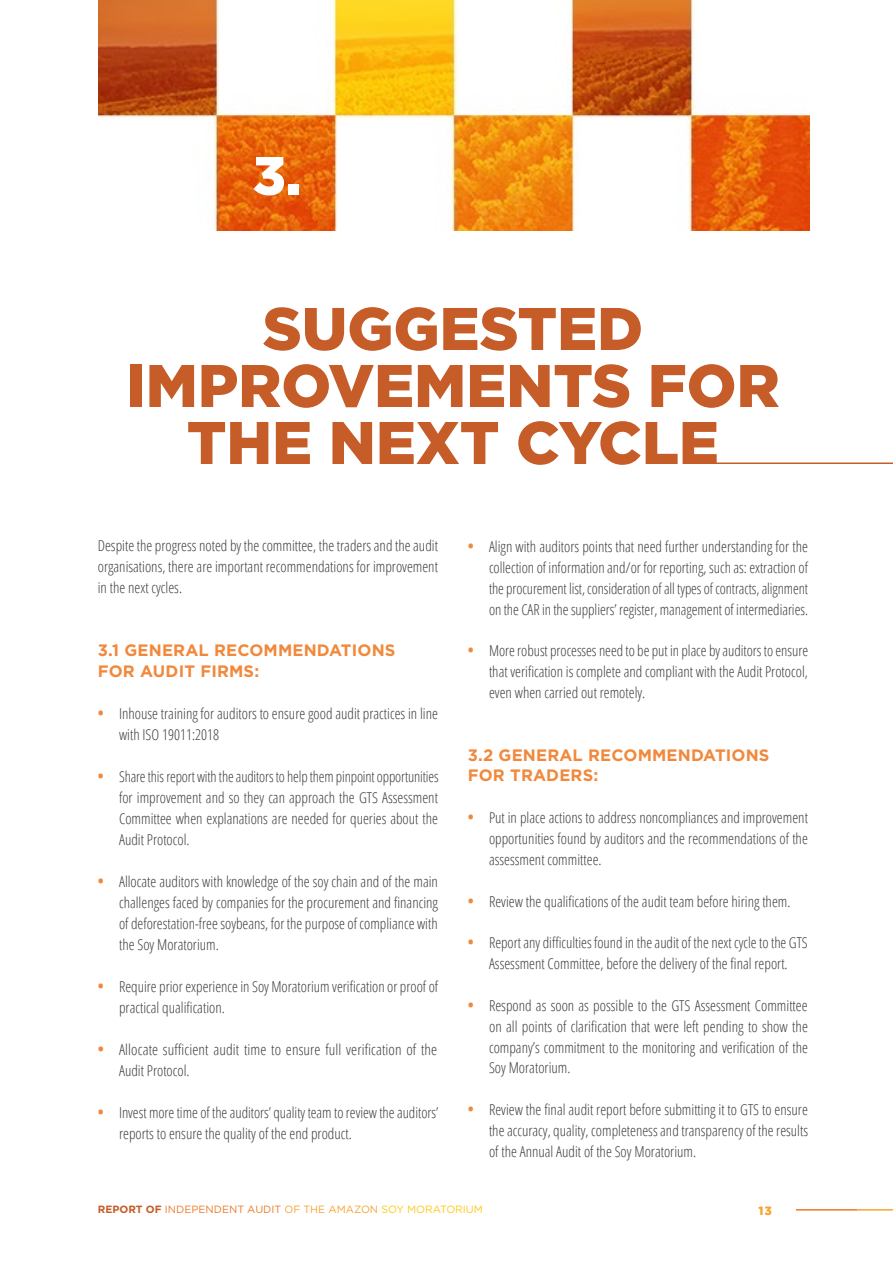
<style>
.page{position:relative;width:893px;height:1263px;background:#fff}
.page>*{position:absolute;margin:0;border:0;box-sizing:border-box;transform-origin:0 0}
.t1{font:900 60px/57px "Gotham";color:#c65c28;text-align:center}
.t2{font:900 54px "Gotham";color:#fff}
.t3{font:700 16.5px/21px "Gotham";letter-spacing:.01em;color:#f1883b}
.t4{font:300 15px/20.9px "Open Sans Condensed";color:#3c3c3b;text-align:justify}
.t5{font:900 12px "Gotham";color:#f7a430}
.t6{font:10.5px "Gotham";color:#ef7926}
.s1{font-weight:700;font-size:16.5px;color:#f1883b}
.s2{font-weight:700;color:#c65c28}
.s3{color:#f7a430}
.s4{color:#fec917}
</style>
<div class="page">
<hr style="left:796px;top:1209px;width:61px;height:1px;background:#ef7926">
<hr style="left:857px;top:1209px;width:36px;height:1px;background:#f7a430">
<img style="left:98px;top:0;width:711px;height:231px">
<hr style="left:694px;top:462px;width:199px;height:2px;background:#c65c28">
<h2 class="t2" style="left:252px;top:144px;width:50px">3.</h2>
<h1 class="t1" style="left:126px;top:299px;width:655px">SUGGESTED<br>IMPROVEMENTS FOR<br>THE NEXT CYCLE</h1>
<p class="t4" style="left:98px;top:534px;width:342px">Despite the progress noted by the committee, the traders and the audit organisations, there are important recommendations for improvement in the next cycles.</p>
<p class="t3" style="left:98px;top:639px;width:299px">3.1 GENERAL RECOMMENDATIONS<br>FOR AUDIT FIRMS:</p>
<p class="t4" style="left:119px;top:702px;width:320px;text-indent:-21px"><span class="s1">•</span> Inhouse training for auditors to ensure good audit practices in line with ISO 19011:2018</p>
<p class="t4" style="left:119px;top:765px;width:321px;text-indent:-21px"><span class="s1">•</span> Share this report with the auditors to help them pinpoint opportunities for improvement and so they can approach the GTS Assessment Committee when explanations are needed for queries about the Audit Protocol.</p>
<p class="t4" style="left:119px;top:870px;width:320px;text-indent:-21px"><span class="s1">•</span> Allocate auditors with knowledge of the soy chain and of the main challenges faced by companies for the procurement and financing of deforestation-free soybeans, for the purpose of compliance with the Soy Moratorium.</p>
<p class="t4" style="left:119px;top:975px;width:321px;text-indent:-21px"><span class="s1">•</span> Require prior experience in Soy Moratorium verification or proof of practical qualification.</p>
<p class="t4" style="left:119px;top:1038px;width:320px;text-indent:-21px"><span class="s1">•</span> Allocate sufficient audit time to ensure full verification of the<br>Audit Protocol.</p>
<p class="t4" style="left:119px;top:1101px;width:321px;text-indent:-21px"><span class="s1">•</span> Invest more time of the auditors’ quality team to review the auditors’ reports to ensure the quality of the end product.</p>
<p class="t4" style="left:489px;top:536px;width:321px;text-indent:-21px"><span class="s1">•</span> Align with auditors points that need further understanding for the collection of information and/or for reporting, such as: extraction of the procurement list, consideration of all types of contracts, alignment on the CAR in the suppliers’ register, management of intermediaries.</p>
<p class="t4" style="left:489px;top:640px;width:321px;text-indent:-21px"><span class="s1">•</span> More robust processes need to be put in place by auditors to ensure that verification is complete and compliant with the Audit Protocol, even when carried out remotely.</p>
<p class="t3" style="left:468px;top:744px;width:303px">3.2 GENERAL RECOMMENDATIONS<br>FOR TRADERS:</p>
<p class="t4" style="left:489px;top:807px;width:320px;text-indent:-21px"><span class="s1">•</span> Put in place actions to address noncompliances and improvement opportunities found by auditors and the recommendations of the assessment committee.</p>
<p class="t4" style="left:468px;top:890px;width:324px"><span class="s1">•</span> Review the qualifications of the audit team before hiring them.</p>
<p class="t4" style="left:468px;top:932px;width:342px;text-align:center"><span class="s1">•</span> Report any difficulties found in the audit of the next cycle to the GTS<br>Assessment Committee, before the delivery of the final report.</p>
<p class="t4" style="left:489px;top:994px;width:320px;text-indent:-21px"><span class="s1">•</span> Respond as soon as possible to the GTS Assessment Committee on all points of clarification that were left pending to show the company’s commitment to the monitoring and verification of the Soy Moratorium.</p>
<p class="t4" style="left:489px;top:1099px;width:321px;text-indent:-21px"><span class="s1">•</span> Review the final audit report before submitting it to GTS to ensure the accuracy, quality, completeness and transparency of the results of the Annual Audit of the Soy Moratorium.</p>
<p class="t6" style="left:98px;top:1203px;width:387px"><span class="s2">REPORT OF</span> INDEPENDENT AUDIT <span class="s3">OF THE AMAZON</span> <span class="s4">SOY MORATORIUM</span></p>
<p class="t5" style="left:758px;top:1203px;width:15px">13</p>
</div>
